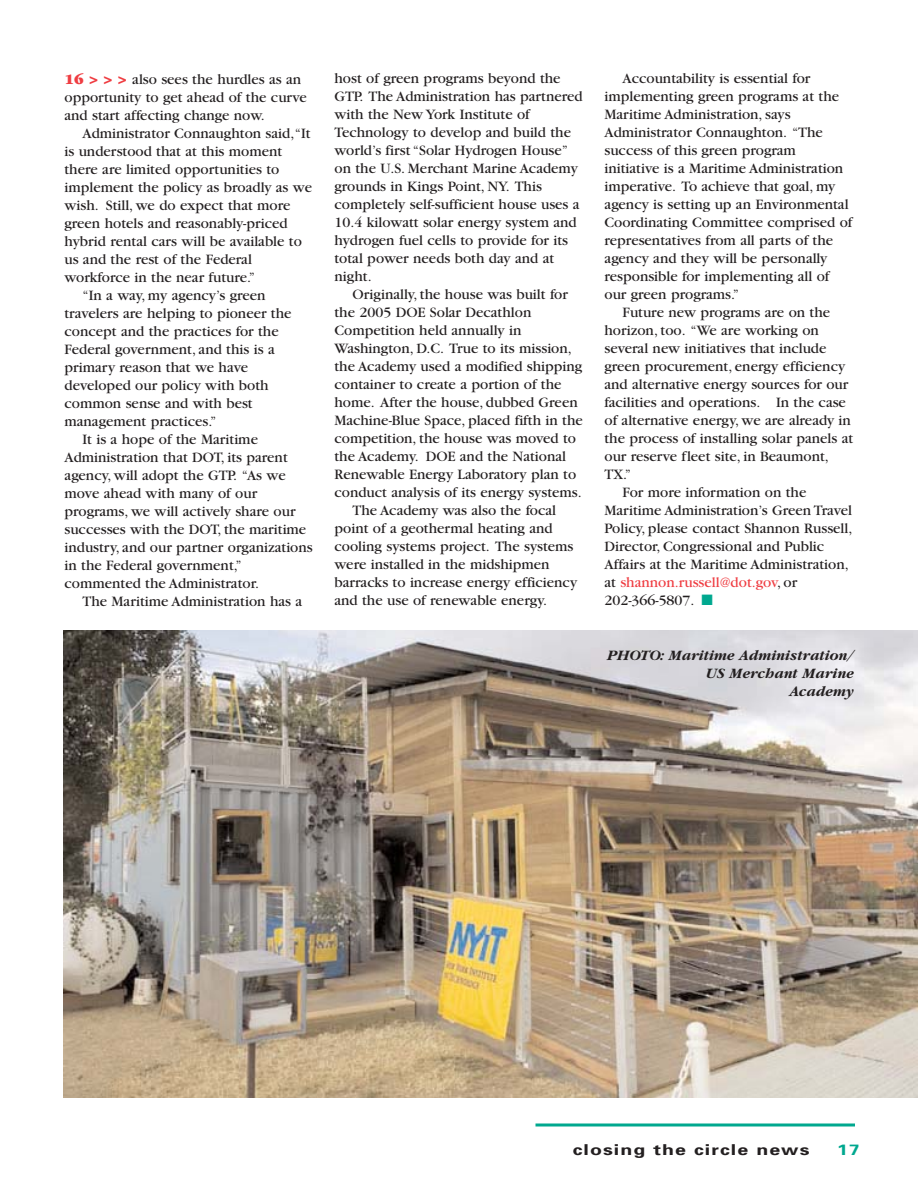
<style>
.page{position:relative;width:918px;height:1188px;background:#fff}
.page>*{position:absolute;margin:0;border:0;box-sizing:border-box;transform-origin:0 0}
.t1{font:15px/18px "Garamond";color:#231f20}
.t2{font:italic 700 15px/18px "Garamond";color:#231f20;text-align:right}
.t3{font:15px "Garamond";color:#ef3d42}
.t4{font:700 15px "Univers";letter-spacing:.055em;color:#231f20;scale:1.3 1}
.t5{font:700 15px "Univers";color:#00a88f;scale:1.3 1}
.s1{font-weight:900;color:#ef3d42}
.s2{color:#231f20}
.s3{color:#00a88f}
</style>
<div class="page">
<hr style="left:536px;top:1124px;width:319px;height:2px;background:#00a88f">
<img style="left:63px;top:630px;width:855px;height:468px">
<p class="t1" style="left:64px;top:71px;width:244px"><span class="s1">16 &gt; &gt; &gt;</span> also sees the hurdles as an opportunity to get ahead of the curve and start affecting change now.</p>
<p class="t1" style="left:82px;top:125px;width:230px">Administrator Connaughton said,“It</p>
<p class="t1" style="left:64px;top:143px;width:219px">is understood that at this moment</p>
<p class="t1" style="left:64px;top:161px;width:216px">there are limited opportunities to</p>
<p class="t1" style="left:64px;top:179px;width:249px">implement the policy as broadly as we</p>
<p class="t1" style="left:64px;top:197px;width:228px">wish. Still, we do expect that more</p>
<p class="t1" style="left:64px;top:215px;width:225px">green hotels and reasonably-priced</p>
<p class="t1" style="left:64px;top:233px;width:239px">hybrid rental cars will be available to</p>
<p class="t1" style="left:64px;top:251px;width:189px">us and the rest of the Federal</p>
<p class="t1" style="left:64px;top:269px;width:192px">workforce in the near future.”</p>
<p class="t1" style="left:82px;top:287px;width:185px">“In a way, my agency’s green</p>
<p class="t1" style="left:64px;top:305px;width:229px">travelers are helping to pioneer the</p>
<p class="t1" style="left:64px;top:323px;width:216px">concept and the practices for the</p>
<p class="t1" style="left:64px;top:341px;width:212px">Federal government, and this is a</p>
<p class="t1" style="left:64px;top:359px;width:185px">primary reason that we have</p>
<p class="t1" style="left:64px;top:377px;width:206px">developed our policy with both</p>
<p class="t1" style="left:64px;top:395px;width:190px">common sense and with best</p>
<p class="t1" style="left:64px;top:413px;width:153px">management practices.”</p>
<p class="t1" style="left:82px;top:431px;width:177px">It is a hope of the Maritime</p>
<p class="t1" style="left:64px;top:449px;width:225px">Administration that DOT, its parent</p>
<p class="t1" style="left:64px;top:467px;width:223px">agency, will adopt the GTP. “As we</p>
<p class="t1" style="left:64px;top:485px;width:194px">move ahead with many of our</p>
<p class="t1" style="left:64px;top:503px;width:233px">programs, we will actively share our</p>
<p class="t1" style="left:64px;top:521px;width:243px">successes with the DOT, the maritime</p>
<p class="t1" style="left:64px;top:539px;width:250px">industry, and our partner organizations</p>
<p class="t1" style="left:64px;top:557px;width:179px">in the Federal government,”</p>
<p class="t1" style="left:64px;top:575px;width:196px">commented the Administrator.</p>
<p class="t1" style="left:82px;top:593px;width:221px">The Maritime Administration has a</p>
<p class="t1" style="left:334px;top:71px;width:250px">host of green programs beyond the GTP. The Administration has partnered with the New York Institute of Technology to develop and build the world’s first “Solar Hydrogen House” on the U.S. Merchant Marine Academy grounds in Kings Point, NY. This completely self-sufficient house uses a 10.4 kilowatt solar energy system and hydrogen fuel cells to provide for its total power needs both day and at night.</p>
<p class="t1" style="left:352px;top:287px;width:217px">Originally, the house was built for</p>
<p class="t1" style="left:334px;top:305px;width:198px">the 2005 DOE Solar Decathlon</p>
<p class="t1" style="left:334px;top:323px;width:188px">Competition held annually in</p>
<p class="t1" style="left:334px;top:341px;width:239px">Washington, D.C. True to its mission,</p>
<p class="t1" style="left:334px;top:359px;width:250px">the Academy used a modified shipping</p>
<p class="t1" style="left:334px;top:377px;width:229px">container to create a portion of the</p>
<p class="t1" style="left:334px;top:395px;width:245px">home. After the house, dubbed Green</p>
<p class="t1" style="left:334px;top:413px;width:250px">Machine-Blue Space, placed fifth in the</p>
<p class="t1" style="left:334px;top:431px;width:243px">competition, the house was moved to</p>
<p class="t1" style="left:334px;top:449px;width:233px">the Academy. DOE and the National</p>
<p class="t1" style="left:334px;top:467px;width:243px">Renewable Energy Laboratory plan to</p>
<p class="t1" style="left:334px;top:485px;width:249px">conduct analysis of its energy systems.</p>
<p class="t1" style="left:352px;top:503px;width:205px">The Academy was also the focal</p>
<p class="t1" style="left:334px;top:521px;width:220px">point of a geothermal heating and</p>
<p class="t1" style="left:334px;top:539px;width:241px">cooling systems project. The systems</p>
<p class="t1" style="left:334px;top:557px;width:217px">were installed in the midshipmen</p>
<p class="t1" style="left:334px;top:575px;width:244px">barracks to increase energy efficiency</p>
<p class="t1" style="left:334px;top:593px;width:214px">and the use of renewable energy.</p>
<p class="t1" style="left:604px;top:71px;width:249px;text-indent:18px">Accountability is essential for implementing green programs at the Maritime Administration, says Administrator Connaughton. “The success of this green program initiative is a Maritime Administration imperative. To achieve that goal, my agency is setting up an Environmental Coordinating Committee comprised of representatives from all parts of the agency and they will be personally responsible for implementing all of our green programs.”</p>
<p class="t1" style="left:622px;top:305px;width:209px">Future new programs are on the</p>
<p class="t1" style="left:604px;top:323px;width:216px">horizon, too. “We are working on</p>
<p class="t1" style="left:604px;top:341px;width:223px">several new initiatives that include</p>
<p class="t1" style="left:604px;top:359px;width:242px">green procurement, energy efficiency</p>
<p class="t1" style="left:604px;top:377px;width:245px">and alternative energy sources for our</p>
<p class="t1" style="left:604px;top:395px;width:243px">facilities and operations. In the case</p>
<p class="t1" style="left:604px;top:413px;width:248px">of alternative energy, we are already in</p>
<p class="t1" style="left:604px;top:431px;width:250px">the process of installing solar panels at</p>
<p class="t1" style="left:604px;top:449px;width:226px">our reserve fleet site, in Beaumont,</p>
<p class="t1" style="left:604px;top:467px;width:28px">TX.”</p>
<p class="t1" style="left:622px;top:485px;width:185px">For more information on the</p>
<p class="t1" style="left:604px;top:503px;width:249px">Maritime Administration’s Green Travel</p>
<p class="t1" style="left:604px;top:521px;width:249px">Policy, please contact Shannon Russell,</p>
<p class="t1" style="left:604px;top:539px;width:221px">Director, Congressional and Public</p>
<p class="t1" style="left:604px;top:557px;width:246px">Affairs at the Maritime Administration,</p>
<p class="t3" style="left:604px;top:577px;width:194px"><span class="s2">at</span> shannon.russell@dot.gov<span class="s2">, or</span></p>
<p class="t1" style="left:604px;top:593px;width:110px">202-366-5807. <span class="s3">■</span></p>
<p class="t2" style="left:606px;top:647px;width:249px">PHOTO: Maritime Administration/<br>US Merchant Marine<br>Academy</p>
<p class="t4" style="left:573px;top:1144px;width:184px">closing the circle news</p>
<p class="t5" style="left:837px;top:1144px;width:19px">17</p>
</div>
